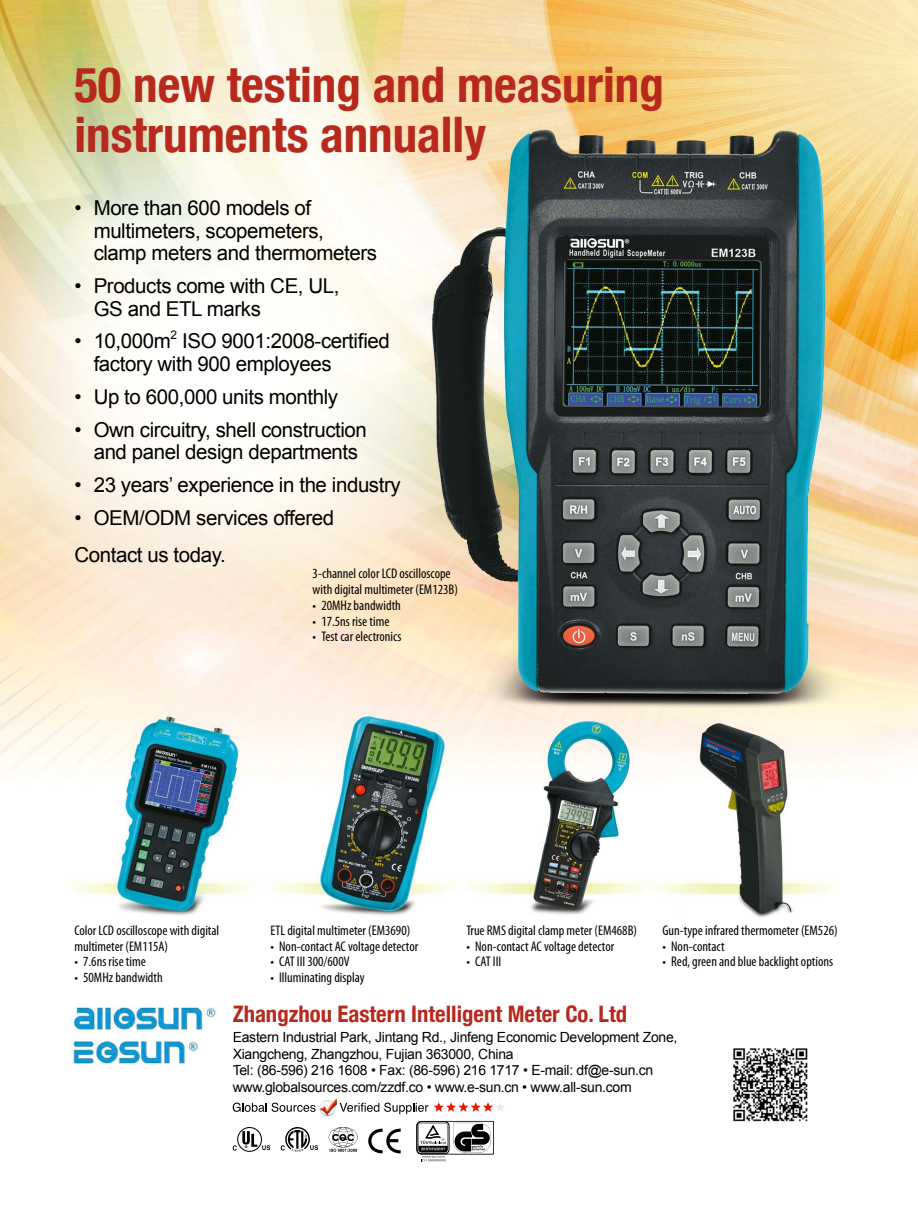
<style>
.page{position:relative;width:918px;height:1206px;background:#fff}
.page>*{position:absolute;margin:0;border:0;box-sizing:border-box;transform-origin:0 0}
.t1{font:700 condensed 49px/50.8px "Helvetica Neue";color:#b7291d}
.t2{font:700 condensed 22.75px "Helvetica Neue";color:#b7291d}
.t3{font:20.47px/22.8px "Arial";letter-spacing:-.02em;color:#000}
.t4{font:condensed 14px/15.8px "Myriad Pro";color:#000}
.t5{font:14px/16.6px "Arial";letter-spacing:-.02em;color:#000}
.t6{font:11.9px "Arial";color:#000}
</style>
<div class="page">
<img style="left:0;top:0;width:918px;height:1162px">
<img style="left:235px;top:1031px;width:442px;height:14px">
<img style="left:235px;top:1048px;width:278px;height:13px">
<img style="left:235px;top:1065px;width:418px;height:13px">
<img style="left:233px;top:1081px;width:398px;height:13px">
<svg style="left:233px;top:1102px;width:82px;height:9px"></svg>
<svg style="left:340px;top:1102px;width:88px;height:12px"></svg>
<img style="left:320px;top:1098px;width:17px;height:17px">
<svg style="left:434px;top:1102px;width:71px;height:9px"></svg>
<img style="left:56px;top:993px;width:179px;height:89px">
<svg style="left:233px;top:1031px;width:2px;height:51px"></svg>
<img style="left:723px;top:1037px;width:94px;height:94px">
<svg style="left:233px;top:1127px;width:37px;height:24px"></svg>
<svg style="left:368px;top:1128px;width:33px;height:25px"></svg>
<svg style="left:281px;top:1126px;width:37px;height:25px"></svg>
<svg style="left:329px;top:1127px;width:29px;height:24px"></svg>
<svg style="left:416px;top:1120px;width:78px;height:41px"></svg>
<h1 class="t1" style="left:74px;top:55px;width:591px">50 new testing and measuring instruments annually</h1>
<h3 class="t3" style="left:94px;top:196px;width:285px;text-indent:-19px">• More than 600 models of multimeters, scopemeters, clamp meters and thermometers</h3>
<h3 class="t3" style="left:94px;top:274px;width:247px;text-indent:-19px">• Products come with CE, UL,<br>GS and ETL marks</h3>
<h3 class="t3" style="left:74px;top:330px;width:98px">• 10,000m</h3>
<p class="t6" style="left:170px;top:328px;width:8px">2</p>
<h3 class="t3" style="left:94px;top:330px;width:298px;text-indent:88px">ISO 9001:2008-certified factory with 900 employees</h3>
<h3 class="t3" style="left:74px;top:385px;width:265px">• Up to 600,000 units monthly</h3>
<h3 class="t3" style="left:74px;top:418px;width:294px;text-align:center">• Own circuitry, shell construction and panel design departments</h3>
<h3 class="t3" style="left:74px;top:473px;width:328px">• 23 years’ experience in the industry</h3>
<h3 class="t3" style="left:74px;top:498px;width:261px;line-height:37.6px">• OEM/ODM services offered<br>Contact us today.</h3>
<p class="t4" style="left:313px;top:565px;width:147px">3-channel color LCD oscilloscope with digital multimeter (EM123B)</p>
<p class="t4" style="left:313px;top:597px;width:90px">• 20MHz bandwidth</p>
<p class="t4" style="left:313px;top:613px;width:78px">• 17.5ns rise time</p>
<p class="t4" style="left:313px;top:628px;width:90px">• Test car electronics</p>
<p class="t4" style="left:74px;top:922px;width:146px">Color LCD oscilloscope with digital multimeter (EM115A)</p>
<p class="t4" style="left:74px;top:953px;width:73px">• 7.6ns rise time</p>
<p class="t4" style="left:74px;top:969px;width:90px">• 50MHz bandwidth</p>
<p class="t4" style="left:270px;top:922px;width:141px">ETL digital multimeter (EM3690)</p>
<p class="t4" style="left:270px;top:937px;width:149px">• Non-contact AC voltage detector</p>
<p class="t4" style="left:270px;top:953px;width:81px">• CAT III 300/600V</p>
<p class="t4" style="left:270px;top:969px;width:96px">• Illuminating display</p>
<p class="t4" style="left:466px;top:922px;width:172px">True RMS digital clamp meter (EM468B)</p>
<p class="t4" style="left:466px;top:937px;width:149px">• Non-contact AC voltage detector</p>
<p class="t4" style="left:466px;top:953px;width:36px">• CAT III</p>
<h2 class="t2" style="left:233px;top:995px;width:396px">Zhangzhou Eastern Intelligent Meter Co. Ltd</h2>
<p class="t4" style="left:662px;top:922px;width:177px">Gun-type infrared thermometer (EM526)</p>
<p class="t4" style="left:662px;top:937px;width:64px">• Non-contact</p>
<p class="t4" style="left:662px;top:953px;width:172px">• Red, green and blue backlight options</p>
<p class="t5" style="left:233px;top:1028px;width:446px">Eastern Industrial Park, Jintang Rd., Jinfeng Economic Development Zone, Xiangcheng, Zhangzhou, Fujian 363000, China<br>Tel: (86-596) 216 1608 • Fax: (86-596) 216 1717 • E-mail: df@e-sun.cn www.globalsources.com/zzdf.co • www.e-sun.cn • www.all-sun.com</p>
</div>
